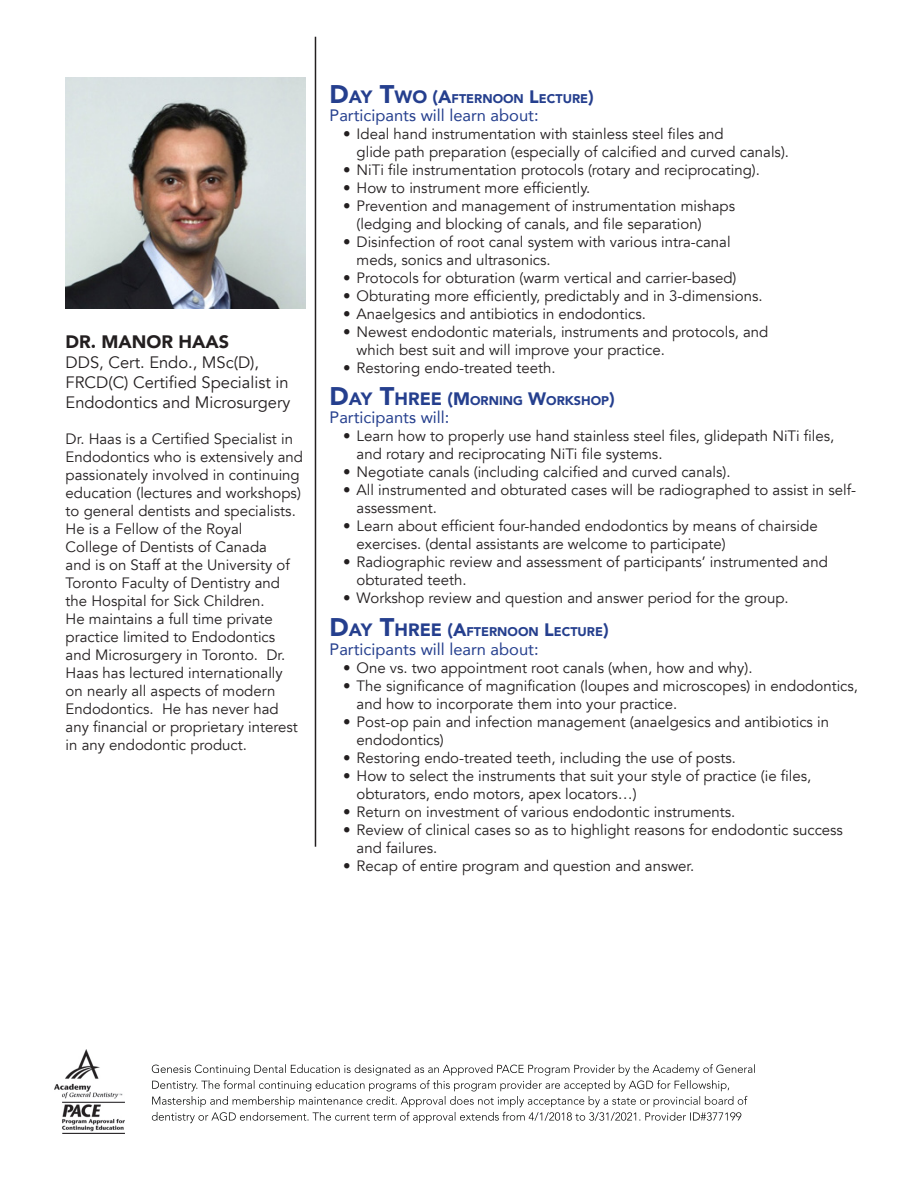
<style>
.page{position:relative;width:918px;height:1188px;background:#fff}
.page>*{position:absolute;margin:0;border:0;box-sizing:border-box;transform-origin:0 0}
.t1{font:900 18px "Avenir";color:#231f20}
.t2{font:16.5px/19.8px "Avenir";color:#231f20}
.t3{font:16.5px "Avenir";color:#253f8e}
.t4{font:15px/18px "Avenir";color:#231f20}
.t5{font:900 12.6px "Avenir";color:#253f8e}
.s1{font-size:25.5px}
.s2{font-size:17.85px}
.s3{font-size:18px}
</style>
<div class="page">
<img style="left:54px;top:1049px;width:71px;height:85px">
<img style="left:151px;top:1064px;width:604px;height:60px">
<hr style="left:315px;top:37px;width:1px;height:810px;background:#231f20">
<img style="left:66px;top:78px;width:240px;height:231px">
<p class="t1" style="left:66px;top:327px;width:165px">DR. MANOR HAAS</p>
<p class="t2" style="left:66px;top:353px;width:226px">DDS, Cert. Endo., MSc(D),<br>FRCD(C) Certified Specialist in<br>Endodontics and Microsurgery</p>
<p class="t4" style="left:66px;top:430px;width:239px">Dr. Haas is a Certified Specialist in Endodontics who is extensively and passionately involved in continuing education (lectures and workshops) to general dentists and specialists.<br>He is a Fellow of the Royal<br>College of Dentists of Canada<br>and is on Staff at the University of Toronto Faculty of Dentistry and the Hospital for Sick Children.<br>He maintains a full time private practice limited to Endodontics and Microsurgery in Toronto. Dr.<br>Haas has lectured internationally on nearly all aspects of modern Endodontics. He has never had any financial or proprietary interest in any endodontic product.</p>
<p class="t5" style="left:330px;top:88px;width:266px"><span class="s1">D</span><span class="s2">AY</span> <span class="s1">T</span><span class="s2">WO</span> <span class="s3">(</span><span class="s3">A</span>FTERNOON <span class="s3">L</span>ECTURE<span class="s3">)</span></p>
<p class="t3" style="left:330px;top:102px;width:211px">Participants will learn about:</p>
<p class="t4" style="left:357px;top:125px;width:434px;text-indent:-14px">• Ideal hand instrumentation with stainless steel files and<br>glide path preparation (especially of calcified and curved canals).</p>
<p class="t4" style="left:343px;top:161px;width:418px">• NiTi file instrumentation protocols (rotary and reciprocating).</p>
<p class="t4" style="left:343px;top:179px;width:249px">• How to instrument more efficiently.</p>
<p class="t4" style="left:357px;top:197px;width:380px;text-indent:-14px">• Prevention and management of instrumentation mishaps (ledging and blocking of canals, and file separation)</p>
<p class="t4" style="left:357px;top:233px;width:376px;text-indent:-14px">• Disinfection of root canal system with various intra-canal meds, sonics and ultrasonics.</p>
<p class="t4" style="left:343px;top:269px;width:395px">• Protocols for obturation (warm vertical and carrier-based)</p>
<p class="t4" style="left:343px;top:287px;width:421px">• Obturating more efficiently, predictably and in 3-dimensions.</p>
<p class="t4" style="left:343px;top:305px;width:304px">• Anaelgesics and antibiotics in endodontics.</p>
<p class="t4" style="left:357px;top:323px;width:413px;text-indent:-14px">• Newest endodontic materials, instruments and protocols, and which best suit and will improve your practice.</p>
<p class="t4" style="left:343px;top:359px;width:214px">• Restoring endo-treated teeth.</p>
<p class="t5" style="left:330px;top:390px;width:287px"><span class="s1">D</span><span class="s2">AY</span> <span class="s1">T</span><span class="s2">HREE</span> <span class="s3">(</span><span class="s3">M</span>ORNING <span class="s3">W</span>ORKSHOP<span class="s3">)</span></p>
<p class="t3" style="left:330px;top:404px;width:121px">Participants will:</p>
<p class="t4" style="left:357px;top:427px;width:479px;text-indent:-14px">• Learn how to properly use hand stainless steel files, glidepath NiTi files, and rotary and reciprocating NiTi file systems.</p>
<p class="t4" style="left:343px;top:463px;width:389px">• Negotiate canals (including calcified and curved canals).</p>
<p class="t4" style="left:357px;top:481px;width:501px;text-indent:-14px">• All instrumented and obturated cases will be radiographed to assist in self&shy;assessment.</p>
<p class="t4" style="left:357px;top:517px;width:463px;text-indent:-14px">• Learn about efficient four-handed endodontics by means of chairside exercises. (dental assistants are welcome to participate)</p>
<p class="t4" style="left:357px;top:553px;width:473px;text-indent:-14px">• Radiographic review and assessment of participants’ instrumented and obturated teeth.</p>
<p class="t4" style="left:343px;top:589px;width:447px">• Workshop review and question and answer period for the group.</p>
<p class="t5" style="left:330px;top:621px;width:281px"><span class="s1">D</span><span class="s2">AY</span> <span class="s1">T</span><span class="s2">HREE</span> <span class="s3">(</span><span class="s3">A</span>FTERNOON <span class="s3">L</span>ECTURE<span class="s3">)</span></p>
<p class="t3" style="left:330px;top:636px;width:211px">Participants will learn about:</p>
<p class="t4" style="left:343px;top:659px;width:411px">• One vs. two appointment root canals (when, how and why).</p>
<p class="t4" style="left:357px;top:677px;width:503px;text-indent:-14px">• The significance of magnification (loupes and microscopes) in endodontics, and how to incorporate them into your practice.</p>
<p class="t4" style="left:357px;top:713px;width:474px;text-indent:-14px">• Post-op pain and infection management (anaelgesics and antibiotics in endodontics)</p>
<p class="t4" style="left:343px;top:749px;width:394px">• Restoring endo-treated teeth, including the use of posts.</p>
<p class="t4" style="left:357px;top:767px;width:456px;text-indent:-14px">• How to select the instruments that suit your style of practice (ie files, obturators, endo motors, apex locators…)</p>
<p class="t4" style="left:343px;top:803px;width:394px">• Return on investment of various endodontic instruments.</p>
<p class="t4" style="left:357px;top:821px;width:488px;text-indent:-14px">• Review of clinical cases so as to highlight reasons for endodontic success and failures.</p>
<p class="t4" style="left:343px;top:857px;width:353px">• Recap of entire program and question and answer.</p>
</div>
